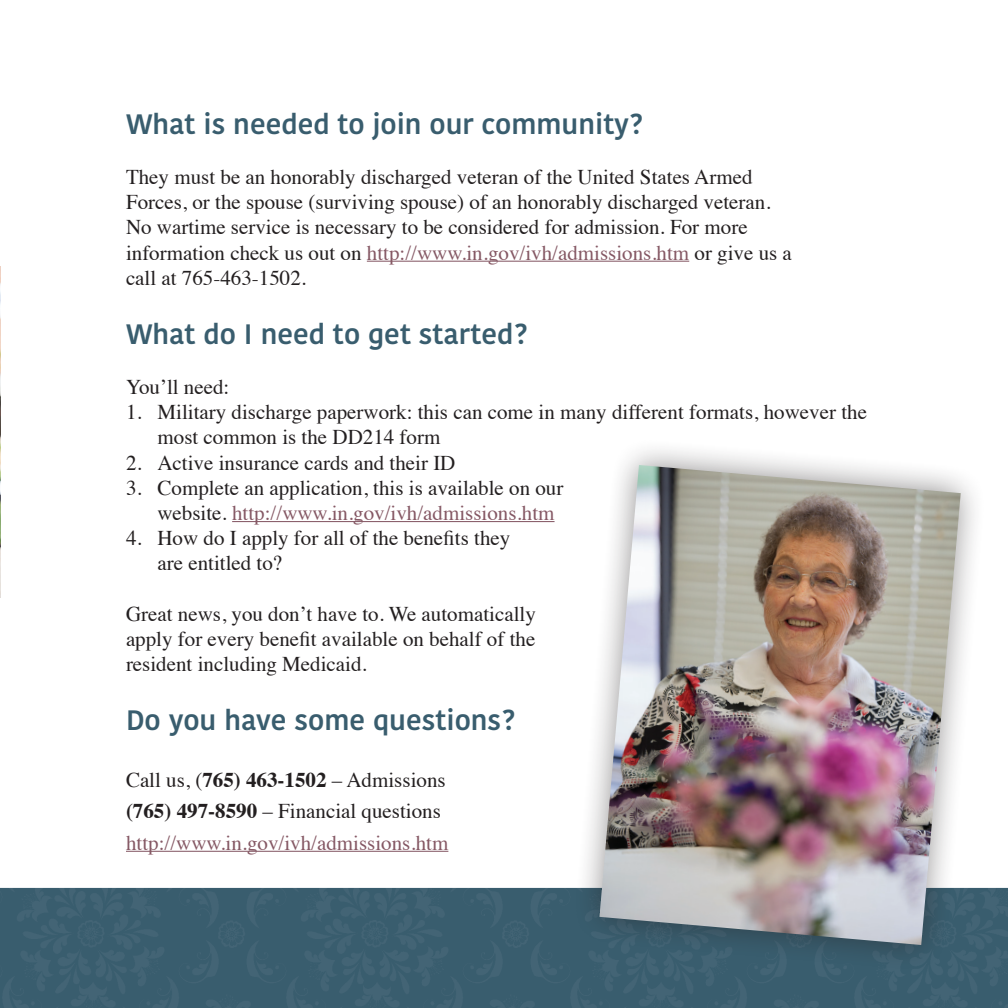
<style>
.page{position:relative;width:1008px;height:1008px;background:#fff}
.page>*{position:absolute;margin:0;border:0;box-sizing:border-box;transform-origin:0 0}
.t1{font:600 28px "Kohinoor Bangla";color:#395d6e}
.t2{font:21px/25.2px "Times";color:#231f20}
.t3{font:21px "Times";color:#855864}
.s1{color:#231f20}
.s2{color:#855864}
.s3{font-weight:700}
</style>
<div class="page">
<img style="left:0;top:267px;width:1px;height:331px">
<img style="left:0;top:888px;width:1008px;height:120px">
<svg style="left:0;top:887px;width:1008px;height:1px"></svg>
<hr style="left:367px;top:261px;width:322px;height:1px;background:#855864">
<hr style="left:232px;top:521px;width:323px;height:1px;background:#855864">
<hr style="left:126px;top:851px;width:322px;height:1px;background:#855864">
<svg style="left:568px;top:449px;width:425px;height:528px"></svg>
<img style="left:599px;top:465px;width:362px;height:480px">
<p class="t1" style="left:126px;top:100px;width:519px">What is needed to join our community?</p>
<p class="t2" style="left:126px;top:163px;width:628px">They must be an honorably discharged veteran of the United States Armed</p>
<p class="t2" style="left:126px;top:188px;width:646px">Forces, or the spouse (surviving spouse) of an honorably discharged veteran.</p>
<p class="t2" style="left:126px;top:213px;width:623px">No wartime service is necessary to be considered for admission. For more</p>
<p class="t3" style="left:126px;top:233px;width:667px"><span class="s1">information check us out on</span> http://www.in.gov/ivh/admissions.htm <span class="s1">or give us a</span></p>
<p class="t2" style="left:126px;top:263px;width:182px">call at 765-463-1502.</p>
<p class="t1" style="left:126px;top:310px;width:403px">What do I need to get started?</p>
<p class="t2" style="left:126px;top:373px;width:105px">You’ll need:</p>
<p class="t2" style="left:158px;top:398px;width:711px;text-indent:-32px">1. Military discharge paperwork: this can come in many different formats, however the most common is the DD214 form</p>
<p class="t2" style="left:126px;top:448px;width:331px">2. Active insurance cards and their ID</p>
<p class="t2" style="left:158px;top:473px;width:407px;text-indent:-32px">3. Complete an application, this is available on our website. <span class="s2">http://www.in.gov/ivh/admissions.htm</span></p>
<p class="t2" style="left:126px;top:524px;width:386px">4. How do I apply for all of the benefits they</p>
<p class="t2" style="left:158px;top:549px;width:126px">are entitled to?</p>
<p class="t2" style="left:126px;top:599px;width:411px">Great news, you don’t have to. We automatically</p>
<p class="t2" style="left:126px;top:625px;width:411px">apply for every benefit available on behalf of the</p>
<p class="t2" style="left:126px;top:650px;width:242px">resident including Medicaid.</p>
<p class="t1" style="left:126px;top:697px;width:391px">Do you have some questions?</p>
<p class="t2" style="left:126px;top:765px;width:321px">Call us, (<span class="s3">765) 463-1502</span> – Admissions</p>
<p class="t2" style="left:126px;top:797px;width:316px"><span class="s3">(765) 497-8590</span> – Financial questions</p>
<p class="t3" style="left:126px;top:823px;width:324px">http://www.in.gov/ivh/admissions.htm</p>
</div>
